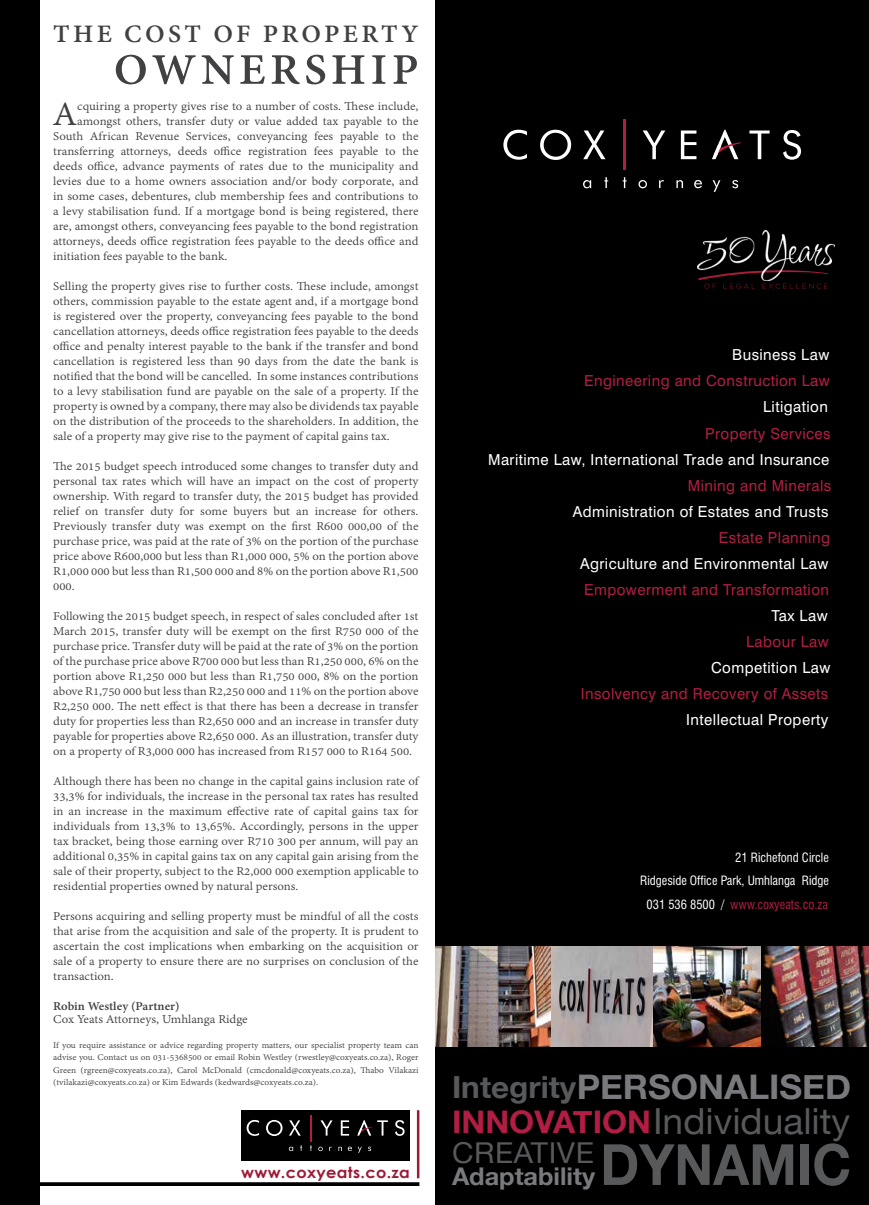
<style>
.page{position:relative;width:869px;height:1205px;background:#fff}
.page>*{position:absolute;margin:0;border:0;box-sizing:border-box;transform-origin:0 0}
.t1{font:700 56.88px "Helvetica Neue";color:#58595b;scale:.92 1}
.t2{font:700 47.5px "Adobe Devanagari";letter-spacing:.09em;color:#414042;scale:1.05 1}
.t3{font:36.75px "Adobe Devanagari";color:#414042;scale:1.05 1}
.t4{font:36px "Helvetica Neue";color:#58595b}
.t5{font:700 33.88px "Helvetica Neue";color:#797a7d}
.t6{font:700 31.12px "Helvetica Neue";color:#b21e43}
.t7{font:28.75px "Helvetica Neue";letter-spacing:.02em;color:#58595b}
.t8{font:700 27.38px "Adobe Devanagari";letter-spacing:.115em;color:#414042;scale:1.05 1}
.t9{font:700 24.38px "Helvetica Neue";color:#797a7d}
.t10{font:700 15.38px "Century Gothic";letter-spacing:.02em;color:#9d1b37;scale:1.05 1}
.t11{font:15.12px "Swiss 721 BT";letter-spacing:.03em;color:#fff}
.t12{font:15.12px "Swiss 721 BT";letter-spacing:.03em;color:#b21e43}
.t13{font:13px/15px "Adobe Devanagari";color:#414042;text-align:justify;scale:1.05 1}
.t14{font:700 13px "Adobe Devanagari";color:#414042;scale:1.05 1}
.t15{font:condensed 12.5px "Swiss 721 BT";color:#fff}
.t16{font:condensed 12.5px "Swiss 721 BT";color:#b21e43}
.t17{font:10px "Adobe Devanagari";color:#afb1b4}
.t18{font:9.5px/12.5px "Adobe Devanagari";color:#414042;text-align:justify;scale:1.05 1}
.s1{color:#fff}
.s2{font-size:30.38px;color:#58595b}
.s3{font-weight:700;font-size:15px}
</style>
<div class="page">
<div style="left:241px;top:1110px;width:169px;height:50px;background:#000"></div>
<svg style="left:395px;top:1120px;width:9px;height:16px"></svg>
<svg style="left:246px;top:1115px;width:141px;height:38px"></svg>
<div style="left:0;top:0;width:39px;height:1205px;background:#000"></div>
<svg style="left:39px;top:1182px;width:380px;height:4px;background:#0f0f0f"></svg>
<hr style="left:416px;top:1110px;width:3px;height:68px;background:#9d1b37">
<div style="left:435px;top:0;width:433px;height:1205px;background:#000"></div>
<hr style="left:623px;top:120px;width:2px;height:50px;background:#b21e43">
<svg style="left:503px;top:130px;width:102px;height:30px"></svg>
<svg style="left:642px;top:130px;width:23px;height:29px"></svg>
<svg style="left:680px;top:130px;width:16px;height:29px"></svg>
<svg style="left:749px;top:130px;width:20px;height:29px"></svg>
<svg style="left:783px;top:130px;width:17px;height:30px"></svg>
<svg style="left:712px;top:130px;width:28px;height:29px"></svg>
<svg style="left:583px;top:177px;width:154px;height:15px"></svg>
<img style="left:435px;top:946px;width:433px;height:100px">
<img style="left:697px;top:230px;width:137px;height:44px">
<svg style="left:697px;top:270px;width:131px;height:19px"></svg>
<h3 class="t8" style="left:53px;top:18px;width:349px">THE COST OF PROPERTY</h3>
<h2 class="t2" style="left:114px;top:42px;width:291px">OWNERSHIP</h2>
<h3 class="t3" style="left:52px;top:93px;width:25px">A</h3>
<p class="t13" style="left:77px;top:100px;width:326px">cquiring a property gives rise to a number of costs. These include,</p>
<p class="t13" style="left:77px;top:115px;width:326px">amongst others, transfer duty or value added tax payable to the</p>
<p class="t13" style="left:53px;top:130px;width:349px">South African Revenue Services, conveyancing fees payable to the</p>
<p class="t13" style="left:53px;top:145px;width:349px">transferring attorneys, deeds office registration fees payable to the</p>
<p class="t13" style="left:53px;top:160px;width:349px">deeds office, advance payments of rates due to the municipality and</p>
<p class="t13" style="left:53px;top:175px;width:349px">levies due to a home owners association and/or body corporate, and</p>
<p class="t13" style="left:53px;top:190px;width:349px">in some cases, debentures, club membership fees and contributions to</p>
<p class="t13" style="left:53px;top:205px;width:349px">a levy stabilisation fund. If a mortgage bond is being registered, there</p>
<p class="t13" style="left:53px;top:220px;width:349px">are, amongst others, conveyancing fees payable to the bond registration</p>
<p class="t13" style="left:53px;top:235px;width:349px">attorneys, deeds office registration fees payable to the deeds office and</p>
<p class="t13" style="left:53px;top:250px;width:167px">initiation fees payable to the bank.</p>
<p class="t13" style="left:53px;top:280px;width:349px">Selling the property gives rise to further costs. These include, amongst others, commission payable to the estate agent and, if a mortgage bond is registered over the property, conveyancing fees payable to the bond cancellation attorneys, deeds office registration fees payable to the deeds office and penalty interest payable to the bank if the transfer and bond cancellation is registered less than 90 days from the date the bank is notified that the bond will be cancelled. In some instances contributions to a levy stabilisation fund are payable on the sale of a property. If the property is owned by a company, there may also be dividends tax payable on the distribution of the proceeds to the shareholders. In addition, the sale of a property may give rise to the payment of capital gains tax.</p>
<p class="t13" style="left:53px;top:460px;width:349px">The 2015 budget speech introduced some changes to transfer duty and personal tax rates which will have an impact on the cost of property ownership. With regard to transfer duty, the 2015 budget has provided relief on transfer duty for some buyers but an increase for others.<br>Previously transfer duty was exempt on the first R600 000,00 of the purchase price, was paid at the rate of 3% on the portion of the purchase price above R600,000 but less than R1,000 000, 5% on the portion above R1,000 000 but less than R1,500 000 and 8% on the portion above R1,500<br>000.</p>
<p class="t13" style="left:53px;top:610px;width:349px">Following the 2015 budget speech, in respect of sales concluded after 1st March 2015, transfer duty will be exempt on the first R750 000 of the purchase price. Transfer duty will be paid at the rate of 3% on the portion of the purchase price above R700 000 but less than R1,250 000, 6% on the portion above R1,250 000 but less than R1,750 000, 8% on the portion above R1,750 000 but less than R2,250 000 and 11% on the portion above R2,250 000. The nett effect is that there has been a decrease in transfer duty for properties less than R2,650 000 and an increase in transfer duty payable for properties above R2,650 000. As an illustration, transfer duty on a property of R3,000 000 has increased from R157 000 to R164 500.</p>
<p class="t13" style="left:53px;top:775px;width:349px">Although there has been no change in the capital gains inclusion rate of 33,3% for individuals, the increase in the personal tax rates has resulted in an increase in the maximum effective rate of capital gains tax for individuals from 13,3% to 13,65%. Accordingly, persons in the upper tax bracket, being those earning over R710 300 per annum, will pay an additional 0,35% in capital gains tax on any capital gain arising from the sale of their property, subject to the R2,000 000 exemption applicable to residential properties owned by natural persons.</p>
<p class="t13" style="left:53px;top:910px;width:349px">Persons acquiring and selling property must be mindful of all the costs that arise from the acquisition and sale of the property. It is prudent to ascertain the cost implications when embarking on the acquisition or sale of a property to ensure there are no surprises on conclusion of the transaction.</p>
<p class="t14" style="left:53px;top:998px;width:122px">Robin Westley (Partner)</p>
<p class="t13" style="left:53px;top:1012px;width:187px">Cox Yeats Attorneys, Umhlanga Ridge</p>
<p class="t18" style="left:53px;top:1039px;width:349px">If you require assistance or advice regarding property matters, our specialist property team can advise you. Contact us on 031-5368500 or email Robin Westley (rwestley@coxyeats.co.za), Roger Green (rgreen@coxyeats.co.za), Carol McDonald (cmcdonald@coxyeats.co.za), Thabo Vilakazi (tvilakazi@coxyeats.co.za) or Kim Edwards (kedwards@coxyeats.co.za).</p>
<p class="t11" style="left:732px;top:346px;width:98px">Business Law</p>
<p class="t12" style="left:583px;top:372px;width:247px">Engineering and Construction Law</p>
<p class="t11" style="left:762px;top:398px;width:66px">Litigation</p>
<p class="t12" style="left:705px;top:424px;width:127px">Property Services</p>
<p class="t11" style="left:488px;top:450px;width:343px">Maritime Law, International Trade and Insurance</p>
<p class="t12" style="left:687px;top:476px;width:145px">Mining and Minerals</p>
<p class="t11" style="left:572px;top:502px;width:257px">Administration of Estates and Trusts</p>
<p class="t12" style="left:718px;top:528px;width:112px">Estate Planning</p>
<p class="t11" style="left:580px;top:554px;width:249px">Agriculture and Environmental Law</p>
<p class="t12" style="left:584px;top:580px;width:246px">Empowerment and Transformation</p>
<p class="t11" style="left:771px;top:606px;width:57px">Tax Law</p>
<p class="t12" style="left:745px;top:633px;width:84px">Labour Law</p>
<p class="t11" style="left:710px;top:659px;width:121px">Competition Law</p>
<p class="t12" style="left:580px;top:685px;width:249px">Insolvency and Recovery of Assets</p>
<p class="t11" style="left:686px;top:711px;width:144px">Intellectual Property</p>
<p class="t15" style="left:734px;top:849px;width:95px">21 Richefond Circle</p>
<p class="t16" style="left:646px;top:896px;width:183px"><span class="s1">031 536 8500 /</span> www.coxyeats.co.za</p>
<p class="t15" style="left:639px;top:873px;width:190px">Ridgeside Office Park, Umhlanga Ridge</p>
<h3 class="t5" style="left:452px;top:1066px;width:400px"><span class="s2">Integrity</span>PERSONALISED</h3>
<h1 class="t1" style="left:600px;top:1129px;width:274px">DYNAMIC</h1>
<h3 class="t4" style="left:652px;top:1099px;width:199px">Individuality</h3>
<h3 class="t6" style="left:452px;top:1103px;width:200px">INNOVATION</h3>
<h3 class="t7" style="left:452px;top:1135px;width:143px">CREATIVE</h3>
<p class="t10" style="left:241px;top:1161px;width:162px">www.coxyeats.co.za</p>
<p class="t17" style="left:737px;top:1171px;width:93px">BCE MAGAZINE | <span class="s3">31</span></p>
<h3 class="t9" style="left:452px;top:1161px;width:144px">Adaptability</h3>
</div>
